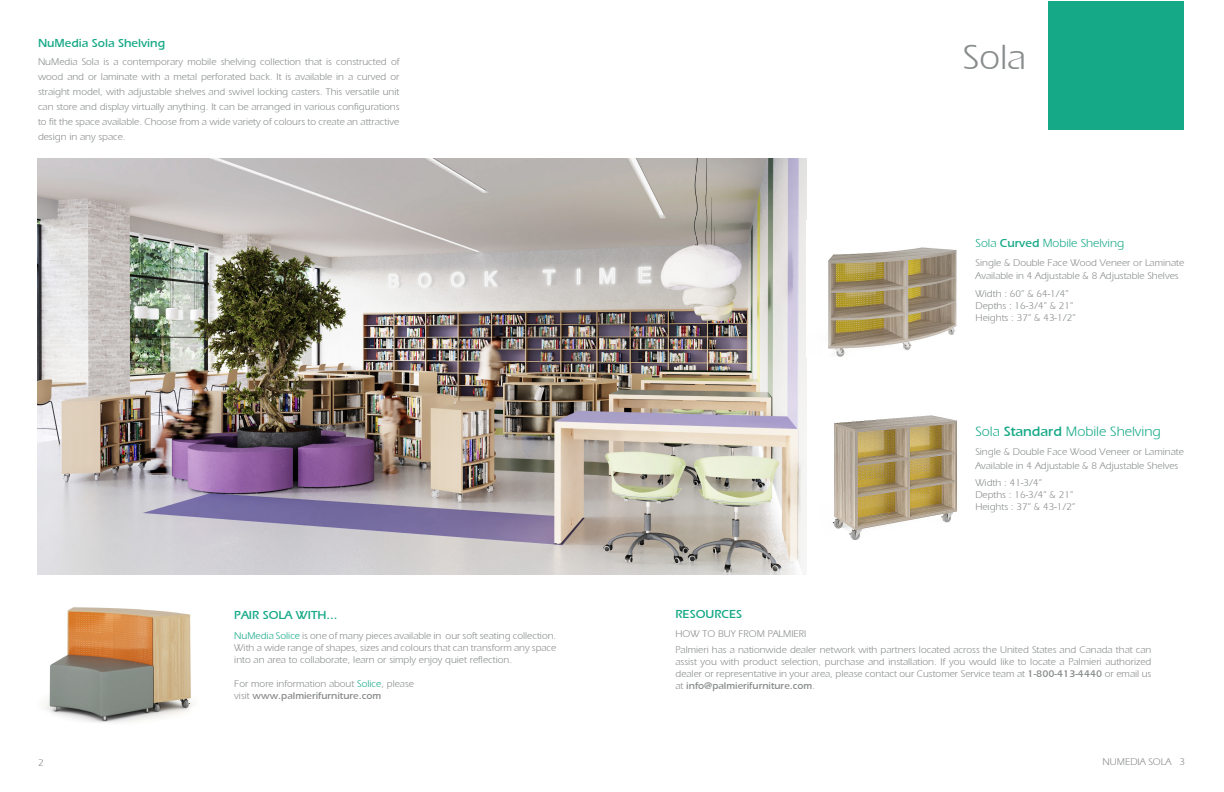
<style>
.page{position:relative;width:1224px;height:792px;background:#fff}
.page>*{position:absolute;margin:0;border:0;box-sizing:border-box;transform-origin:0 0}
.t1{font:36px "Aquiline Book Regular SWFTE";color:#898c8d}
.t2{font:14px "Aquiline Book Regular SWFTE";color:#16a987}
.t3{font:12px "Aquiline Book Bold SWFTE";color:#16a987}
.t4{font:12px "Aquiline Book Regular SWFTE";color:#16a987}
.t5{font:10px/15px "Aquiline Book Regular SWFTE";color:#898c8d;text-align:justify}
.t6{font:10px "Aquiline Book Bold SWFTE";color:#898c8d}
.s1{font-family:"Aquiline Book Bold SWFTE"}
.s2{color:#16a987}
.s3{font-family:"Aquiline Book Regular SWFTE"}
</style>
<div class="page">
<img style="left:37px;top:159px;width:562px;height:415px">
<img style="left:44px;top:607px;width:148px;height:116px">
<img style="left:599px;top:159px;width:208px;height:415px">
<div style="left:1048px;top:1px;width:136px;height:128px;background:#16a987"></div>
<img style="left:828px;top:247px;width:129px;height:110px">
<img style="left:832px;top:415px;width:125px;height:125px">
<p class="t3" style="left:38px;top:36px;width:129px">NuMedia Sola Shelving</p>
<p class="t5" style="left:38px;top:54px;width:363px">NuMedia Sola is a contemporary mobile shelving collection that is constructed of wood and or laminate with a metal perforated back. It is available in a curved or straight model, with adjustable shelves and swivel locking casters. This versatile unit can store and display virtually anything. It can be arranged in various configurations to fit the space available. Choose from a wide variety of colours to create an attractive design in any space.</p>
<p class="t1" style="left:963px;top:36px;width:64px">Sola</p>
<p class="t4" style="left:976px;top:237px;width:150px">Sola <span class="s1">Curved</span> Mobile Shelving</p>
<p class="t5" style="left:976px;top:256px;width:210px">Single &amp; Double Face Wood Veneer or Laminate</p>
<p class="t5" style="left:976px;top:268px;width:205px">Available in 4 Adjustable &amp; 8 Adjustable Shelves</p>
<p class="t5" style="left:976px;top:286px;width:95px">Width : 60” &amp; 64-1/4”</p>
<p class="t5" style="left:976px;top:298px;width:100px">Depths : 16-3/4” &amp; 21”</p>
<p class="t5" style="left:976px;top:310px;width:102px">Heights : 37” &amp; 43-1/2”</p>
<p class="t2" style="left:975px;top:424px;width:187px">Sola <span class="s1">Standard</span> Mobile Shelving</p>
<p class="t5" style="left:975px;top:444px;width:210px">Single &amp; Double Face Wood Veneer or Laminate</p>
<p class="t5" style="left:975px;top:458px;width:205px">Available in 4 Adjustable &amp; 8 Adjustable Shelves</p>
<p class="t5" style="left:975px;top:476px;width:68px">Width : 41-3/4”</p>
<p class="t5" style="left:975px;top:488px;width:100px">Depths : 16-3/4” &amp; 21”</p>
<p class="t5" style="left:975px;top:500px;width:102px">Heights : 37” &amp; 43-1/2”</p>
<p class="t3" style="left:234px;top:608px;width:105px">PAIR SOLA WITH...</p>
<p class="t3" style="left:676px;top:607px;width:68px">RESOURCES</p>
<p class="t5" style="left:234px;top:630px;width:324px;line-height:12px"><span class="s2">NuMedia Solice</span> is one of many pieces available in our soft seating collection.<br>With a wide range of shapes, sizes and colours that can transform any space into an area to collaborate, learn or simply enjoy quiet reflection.</p>
<p class="t5" style="left:234px;top:676px;width:181px">For more information about <span class="s2">Solice</span>, please</p>
<p class="t6" style="left:234px;top:690px;width:149px"><span class="s3">visit</span> www.palmierifurniture.com</p>
<p class="t5" style="left:676px;top:627px;width:132px">HOW TO BUY FROM PALMIERI</p>
<p class="t5" style="left:676px;top:644px;width:477px;line-height:12px">Palmieri has a nationwide dealer network with partners located across the United States and Canada that can assist you with product selection, purchase and installation. If you would like to locate a Palmieri authorized dealer or representative in your area, please contact our Customer Service team at <span class="s1">1-800-413-4440</span> or email us at <span class="s1">info@palmierifurniture.com</span>.</p>
<p class="t5" style="left:38px;top:755px;width:7px">2</p>
<p class="t5" style="left:1103px;top:754px;width:84px">NUMEDIA SOLA 3</p>
</div>
